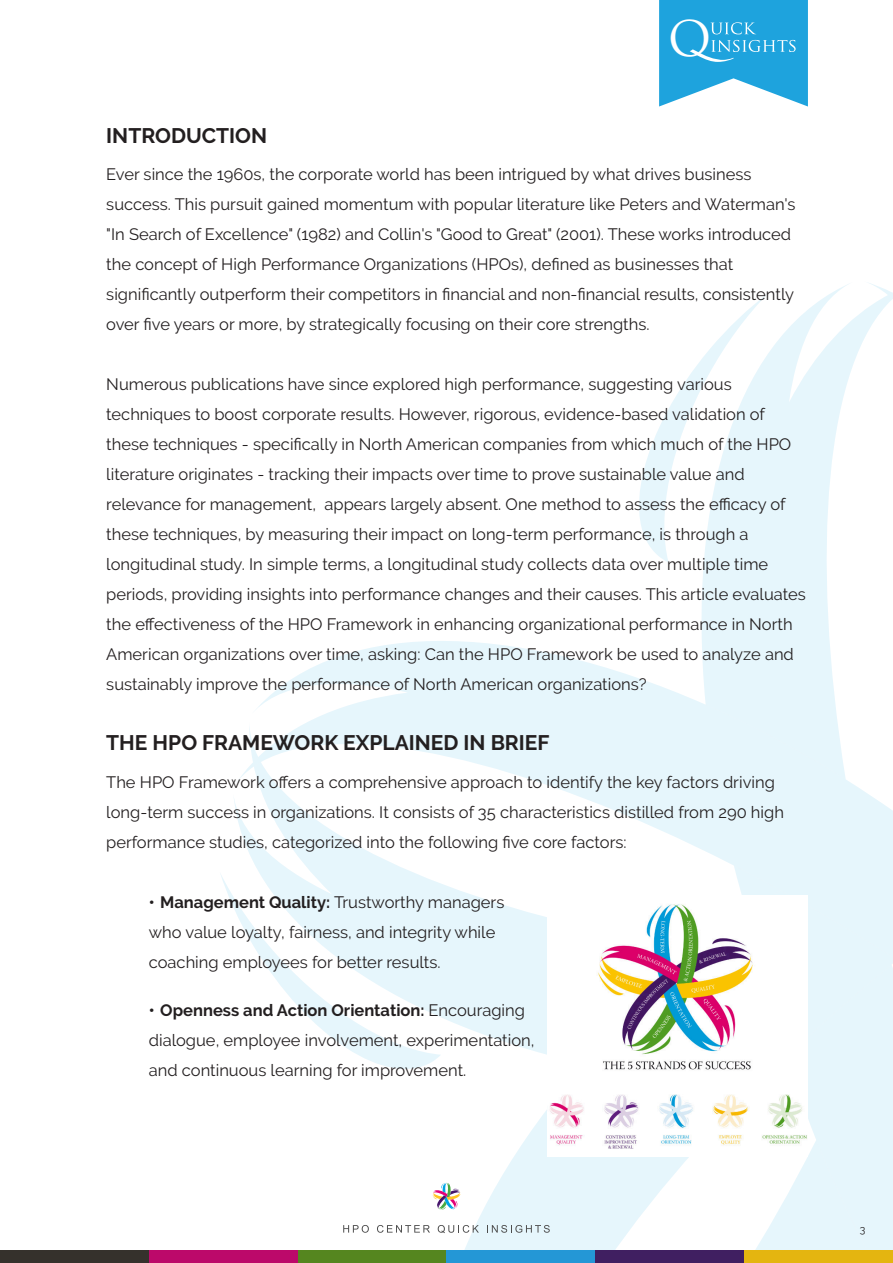
<style>
.page{position:relative;width:893px;height:1263px;background:#fff}
.page>*{position:absolute;margin:0;border:0;box-sizing:border-box;transform-origin:0 0}
.t1{font:47.85px "Trajan Pro";color:#fff}
.t2{font:700 21px "Raleway";color:#231f20}
.t3{font:16.5px/30px "Raleway";color:#231f20}
.t4{font:10.5px "Raleway";color:#231f20}
.s1{font-weight:700}
</style>
<div class="page">
<svg style="left:659px;top:0;width:149px;height:107px;background:#43b2e2"></svg>
<svg style="left:437px;top:962px;width:182px;height:288px;fill:#e6f6fc"></svg>
<svg style="left:234px;top:641px;width:385px;height:321px"></svg>
<svg style="left:619px;top:283px;width:274px;height:967px"></svg>
<svg style="left:221px;top:871px;width:220px;height:217px"></svg>
<div style="left:0;top:1250px;width:149px;height:13px;background:#35312c"></div>
<div style="left:149px;top:1250px;width:149px;height:13px;background:#bc096a"></div>
<div style="left:298px;top:1250px;width:148px;height:13px;background:#55861f"></div>
<div style="left:446px;top:1250px;width:149px;height:13px;background:#2497d6"></div>
<div style="left:595px;top:1250px;width:149px;height:13px;background:#401f61"></div>
<div style="left:744px;top:1250px;width:149px;height:13px;background:#e4b510"></div>
<svg style="left:343px;top:1225px;width:26px;height:8px"></svg>
<svg style="left:377px;top:1225px;width:53px;height:8px"></svg>
<svg style="left:438px;top:1225px;width:41px;height:8px"></svg>
<svg style="left:487px;top:1225px;width:63px;height:8px"></svg>
<div style="left:428px;top:1177px;width:37px;height:38px;background:#fff;border-radius:50%"></div>
<svg style="left:432px;top:1182px;width:29px;height:28px"></svg>
<img style="left:548px;top:895px;width:260px;height:262px">
<h1 class="t1" style="left:668px;top:20px;width:45px">O</h1>
<p class="t2" style="left:106px;top:123px;width:162px">INTRODUCTION</p>
<p class="t3" style="left:106px;top:160px;width:691px">Ever since the 1960s, the corporate world has been intrigued by what drives business success. This pursuit gained momentum with popular literature like Peters and Waterman's "In Search of Excellence" (1982) and Collin's "Good to Great" (2001). These works introduced the concept of High Performance Organizations (HPOs), defined as businesses that significantly outperform their competitors in financial and non-financial results, consistently over five years or more, by strategically focusing on their core strengths.</p>
<p class="t3" style="left:106px;top:370px;width:701px">Numerous publications have since explored high performance, suggesting various techniques to boost corporate results. However, rigorous, evidence-based validation of these techniques - specifically in North American companies from which much of the HPO literature originates - tracking their impacts over time to prove sustainable value and relevance for management, appears largely absent. One method to assess the efficacy of these techniques, by measuring their impact on long-term performance, is through a longitudinal study. In simple terms, a longitudinal study collects data over multiple time periods, providing insights into performance changes and their causes. This article evaluates the effectiveness of the HPO Framework in enhancing organizational performance in North American organizations over time, asking: Can the HPO Framework be used to analyze and sustainably improve the performance of North American organizations?</p>
<p class="t2" style="left:106px;top:731px;width:445px">THE HPO FRAMEWORK EXPLAINED IN BRIEF</p>
<p class="t3" style="left:106px;top:767px;width:679px">The HPO Framework offers a comprehensive approach to identify the key factors driving long-term success in organizations. It consists of 35 characteristics distilled from 290 high performance studies, categorized into the following five core factors:</p>
<p class="t3" style="left:149px;top:887px;width:357px"><span class="s1">• Management Quality:</span> Trustworthy managers who value loyalty, fairness, and integrity while coaching employees for better results.</p>
<p class="t3" style="left:149px;top:995px;width:387px"><span class="s1">• Openness and Action Orientation:</span> Encouraging dialogue, employee involvement, experimentation, and continuous learning for improvement.</p>
<p class="t4" style="left:860px;top:1223px;width:7px">3</p>
</div>
